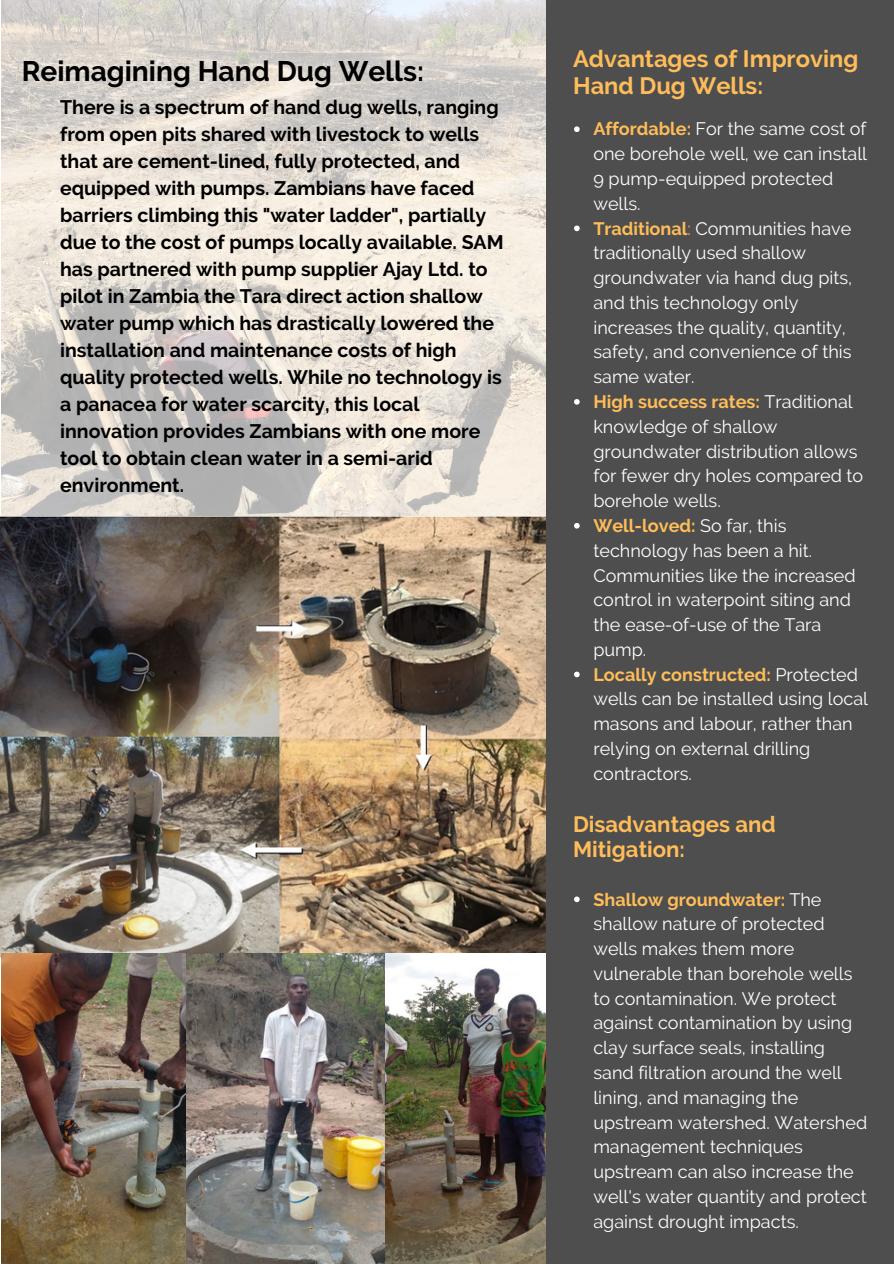
<style>
.page{position:relative;width:894px;height:1264px;background:#fff}
.page>*{position:absolute;margin:0;border:0;box-sizing:border-box;transform-origin:0 0}
.t1{font:700 28.2px "Raleway";color:#000}
.t2{font:700 23.55px/27px "Raleway";color:#ffbd59}
.t3{font:700 22.05px/24.8px "Raleway";color:#ffbd59}
.t4{font:700 19.5px/27px "Raleway";color:#000}
.t5{font:18px/24.8px "Raleway";color:#fff}
.s1{font-weight:700;color:#ffbd59}
.s2{color:#ffbd59}
</style>
<div class="page">
<div style="left:545px;top:0;width:348px;height:1263px;background:#4e4e4e"></div>
<svg style="left:2px;top:0;width:543px;height:516px;background:#ded8d0"></svg>
<img style="left:0;top:516px;width:545px;height:441px">
<img style="left:2px;top:953px;width:543px;height:310px">
<svg style="left:574px;top:126px;width:5px;height:6px"></svg>
<svg style="left:574px;top:225px;width:5px;height:6px"></svg>
<svg style="left:574px;top:399px;width:5px;height:5px"></svg>
<svg style="left:574px;top:523px;width:5px;height:5px"></svg>
<svg style="left:574px;top:671px;width:5px;height:6px"></svg>
<svg style="left:574px;top:896px;width:5px;height:6px"></svg>
<p class="t1" style="left:22px;top:55px;width:403px">Reimagining Hand Dug Wells:</p>
<p class="t2" style="left:573px;top:45px;width:287px">Advantages of Improving<br>Hand Dug Wells:</p>
<p class="t4" style="left:60px;top:93px;width:445px">There is a spectrum of hand dug wells, ranging from open pits shared with livestock to wells that are cement-lined, fully protected, and equipped with pumps. Zambians have faced barriers climbing this "water ladder", partially due to the cost of pumps locally available. SAM has partnered with pump supplier Ajay Ltd. to pilot in Zambia the Tara direct action shallow water pump which has drastically lowered the installation and maintenance costs of high quality protected wells. While no technology is a panacea for water scarcity, this local innovation provides Zambians with one more tool to obtain clean water in a semi-arid environment.</p>
<p class="t5" style="left:593px;top:117px;width:275px"><span class="s1">Affordable:</span> For the same cost of one borehole well, we can install<br>9 pump-equipped protected wells.</p>
<p class="t5" style="left:593px;top:216px;width:260px"><span class="s1">Traditional</span><span class="s2">:</span> Communities have traditionally used shallow groundwater via hand dug pits, and this technology only increases the quality, quantity, safety, and convenience of this same water.</p>
<p class="t5" style="left:593px;top:389px;width:271px"><span class="s1">High success rates:</span> Traditional knowledge of shallow groundwater distribution allows for fewer dry holes compared to borehole wells.</p>
<p class="t5" style="left:593px;top:513px;width:264px"><span class="s1">Well-loved:</span> So far, this technology has been a hit.<br>Communities like the increased control in waterpoint siting and the ease-of-use of the Tara pump.</p>
<p class="t5" style="left:593px;top:662px;width:276px"><span class="s1">Locally constructed:</span> Protected wells can be installed using local masons and labour, rather than relying on external drilling contractors.</p>
<p class="t3" style="left:573px;top:812px;width:204px">Disadvantages and<br>Mitigation:</p>
<p class="t5" style="left:593px;top:886px;width:275px"><span class="s1">Shallow groundwater:</span> The shallow nature of protected wells makes them more vulnerable than borehole wells to contamination. We protect against contamination by using clay surface seals, installing sand filtration around the well lining, and managing the upstream watershed. Watershed management techniques upstream can also increase the well's water quantity and protect against drought impacts.</p>
</div>
